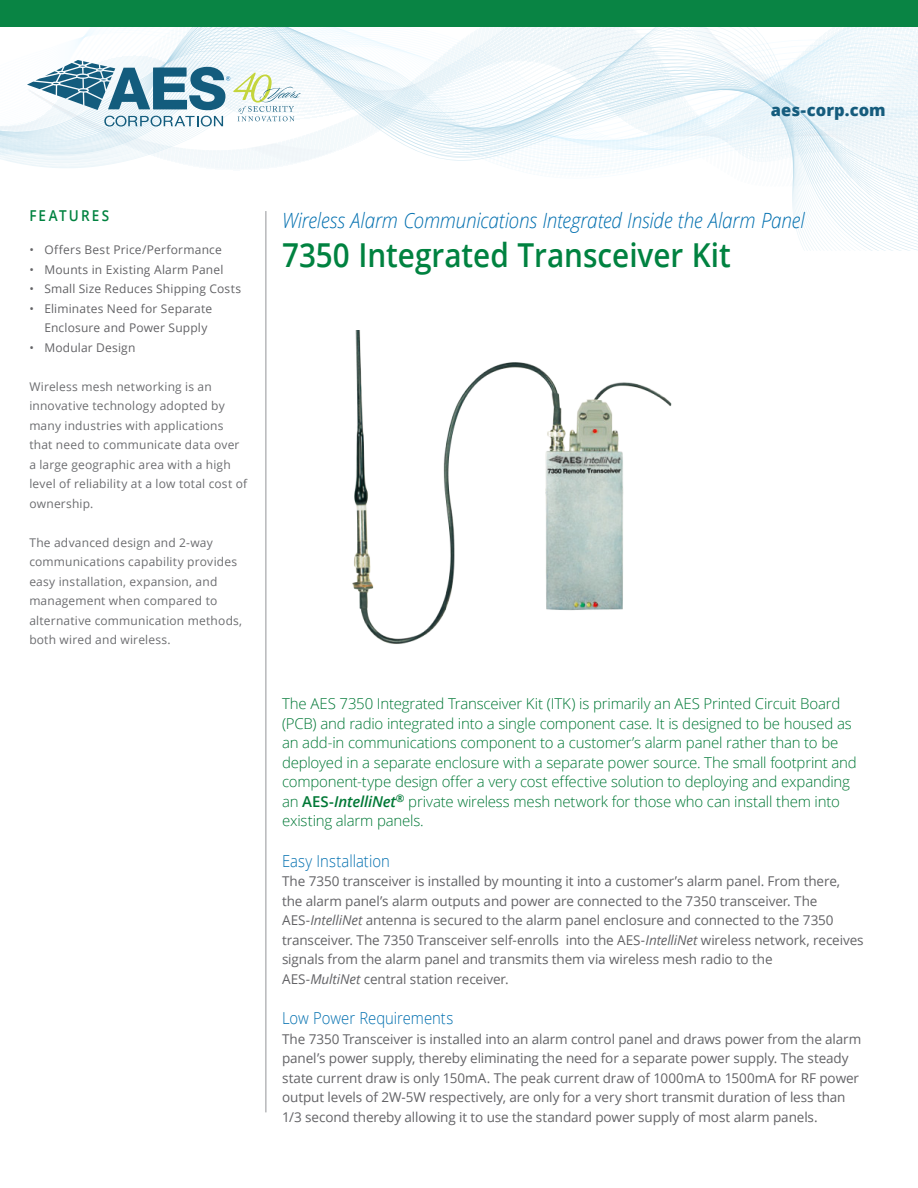
<style>
.page{position:relative;width:918px;height:1188px;background:#fff}
.page>*{position:absolute;margin:0;border:0;box-sizing:border-box;transform-origin:0 0}
.t1{font:600 33px "Open Sans";color:#008240;scale:.9 1}
.t2{font:italic 300 21px "Open Sans";letter-spacing:-.01em;color:#006faf;scale:.9 1}
.t3{font:300 16.5px "Open Sans";color:#006faf;scale:.9 1}
.t4{font:800 16.5px "Open Sans";letter-spacing:.005em;color:#155c7d}
.Paragraph_Style_1{font:300 15px/19.5px "Open Sans";letter-spacing:-.015em;color:#007836}
.t5{font:600 15px "Open Sans";letter-spacing:.165em;color:#008240;scale:.9 1}
.Paragraph_Style_1-2{font:13.5px/19.5px "Open Sans";letter-spacing:-.01em;color:#636366}
.Paragraph_Style_1-3{font:12px/19.5px "Open Sans";letter-spacing:.015em;color:#6c6d70}
.Paragraph_Style_1-4{font:12px/19.5px "Open Sans";letter-spacing:.015em;color:#636366}
.s1{font-weight:600}
.s2{font-weight:600;font-style:italic}
.s3{font-style:italic}
</style>
<div class="page">
<hr style="left:266px;top:211px;width:1px;height:901px;background:#939598">
<svg style="left:0;top:27px;width:918px;height:224px"></svg>
<img style="left:352px;top:330px;width:320px;height:314px">
<div style="left:0;top:0;width:918px;height:27px;background:#098444"></div>
<p class="t4" style="left:771px;top:98px;width:116px">aes-corp.com</p>
<p class="t5" style="left:29px;top:206px;width:90px">FEATURES</p>
<p class="Paragraph_Style_1-4" style="left:29px;top:240px;width:194px">• Offers Best Price/Performance</p>
<p class="Paragraph_Style_1-4" style="left:29px;top:259px;width:196px">• Mounts in Existing Alarm Panel</p>
<p class="Paragraph_Style_1-4" style="left:29px;top:279px;width:213px">• Small Size Reduces Shipping Costs</p>
<p class="Paragraph_Style_1-4" style="left:44px;top:298px;width:169px;text-indent:-15px">• Eliminates Need for Separate<br>Enclosure and Power Supply</p>
<p class="Paragraph_Style_1-4" style="left:29px;top:337px;width:108px">• Modular Design</p>
<p class="Paragraph_Style_1-3" style="left:29px;top:376px;width:219px">Wireless mesh networking is an innovative technology adopted by many industries with applications that need to communicate data over a large geographic area with a high level of reliability at a low total cost of ownership.</p>
<p class="Paragraph_Style_1-3" style="left:29px;top:532px;width:214px">The advanced design and 2-way communications capability provides easy installation, expansion, and management when compared to alternative communication methods, both wired and wireless.</p>
<p class="t2" style="left:282px;top:206px;width:582px">Wireless Alarm Communications Integrated Inside the Alarm Panel</p>
<p class="t1" style="left:282px;top:232px;width:500px">7350 Integrated Transceiver Kit</p>
<p class="Paragraph_Style_1" style="left:282px;top:694px;width:576px">The AES 7350 Integrated Transceiver Kit (ITK) is primarily an AES Printed Circuit Board (PCB) and radio integrated into a single component case. It is designed to be housed as an add-in communications component to a customer’s alarm panel rather than to be deployed in a separate enclosure with a separate power source. The small footprint and component-type design offer a very cost effective solution to deploying and expanding an <span class="s1">AES-</span><span class="s2">IntelliNet</span><sup>®</sup> private wireless mesh network for those who can install them into existing alarm panels.</p>
<p class="t3" style="left:282px;top:849px;width:121px">Easy Installation</p>
<p class="Paragraph_Style_1-2" style="left:282px;top:871px;width:583px">The 7350 transceiver is installed by mounting it into a customer’s alarm panel. From there, the alarm panel’s alarm outputs and power are connected to the 7350 transceiver. The AES-<span class="s3">IntelliNet</span> antenna is secured to the alarm panel enclosure and connected to the 7350 transceiver. The 7350 Transceiver self-enrolls into the AES-<span class="s3">IntelliNet</span> wireless network, receives signals from the alarm panel and transmits them via wireless mesh radio to the</p>
<p class="Paragraph_Style_1-2" style="left:282px;top:969px;width:228px">AES-<span class="s3">MultiNet</span> central station receiver.</p>
<p class="t3" style="left:282px;top:1007px;width:192px">Low Power Requirements</p>
<p class="Paragraph_Style_1-2" style="left:282px;top:1029px;width:581px">The 7350 Transceiver is installed into an alarm control panel and draws power from the alarm panel’s power supply, thereby eliminating the need for a separate power supply. The steady state current draw is only 150mA. The peak current draw of 1000mA to 1500mA for RF power output levels of 2W-5W respectively, are only for a very short transmit duration of less than 1/3 second thereby allowing it to use the standard power supply of most alarm panels.</p>
</div>
